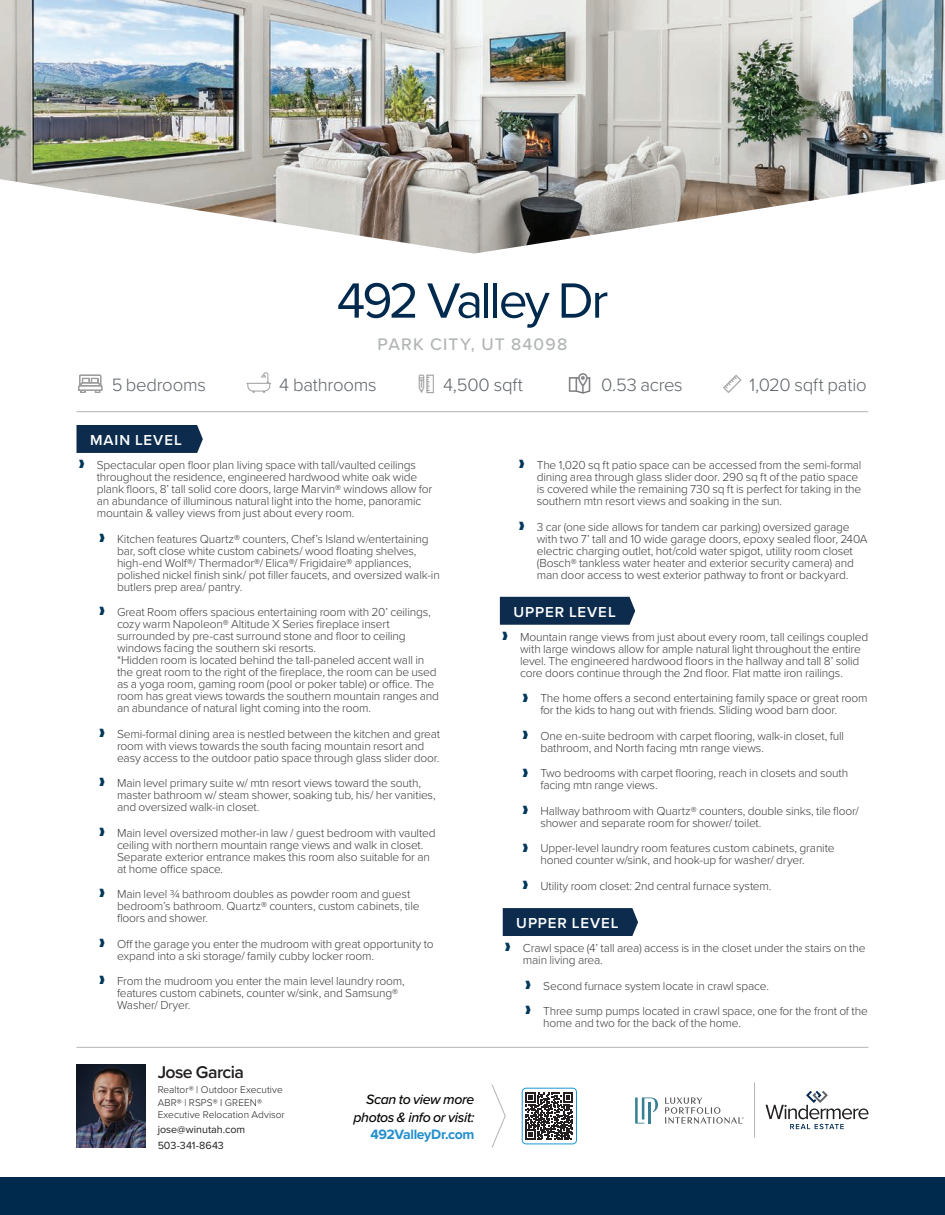
<style>
.page{position:relative;width:945px;height:1215px;background:#fff}
.page>*{position:absolute;margin:0;border:0;box-sizing:border-box;transform-origin:0 0}
.t1{font:51.3px "Proxima Nova";letter-spacing:-.055em;color:#00294e}
.t2{font:300 18.6px "Proxima Nova";letter-spacing:-.015em;color:#5e6367}
.t3{font:600 17.7px "Proxima Nova";letter-spacing:-.035em;color:#231f20}
.t4{font:500 17.4px "Proxima Nova";letter-spacing:.07em;color:#b2b5b6}
.t5{font:600 15px "Proxima Nova";letter-spacing:.065em;color:#fff}
.t6{font:italic 500 14.1px/17.2px "Proxima Nova";letter-spacing:-.025em;color:#040503;text-align:right}
.t7{font:700 14.1px "Proxima Nova";letter-spacing:-.025em;color:#238fcf}
.t8{font:300 12px/12px "Proxima Nova";letter-spacing:-.015em;color:#3e3e3f}
.t9{font:10.8px/15.3px "Proxima Nova";color:#231f20}
.t10{font:300 10.05px/12.3px "Proxima Nova";letter-spacing:.005em;color:#231f20}
.s1{color:#00375a}
</style>
<div class="page">
<img style="left:0;top:0;width:945px;height:179px">
<svg style="left:0;top:179px;width:945px;height:212px"></svg>
<div style="left:0;top:1177px;width:945px;height:38px;background:#00294e"></div>
<hr style="left:76px;top:1047px;width:792px;height:1px;background:#b2b5b6">
<hr style="left:754px;top:1083px;width:1px;height:55px;background:#b2b5b6">
<img style="left:76px;top:1064px;width:69px;height:83px">
<svg style="left:766px;top:1091px;width:102px;height:38px"></svg>
<svg style="left:635px;top:1097px;width:23px;height:27px"></svg>
<hr style="left:649px;top:1102px;width:2px;height:22px;background:#378094">
<svg style="left:665px;top:1097px;width:79px;height:27px"></svg>
<hr style="left:76px;top:411px;width:792px;height:1px;background:#b2b5b6">
<svg style="left:78px;top:375px;width:24px;height:18px"></svg>
<svg style="left:246px;top:372px;width:25px;height:21px"></svg>
<div style="left:76px;top:425px;width:127px;height:28px;background:#0c2b4d"></div>
<div style="left:500px;top:597px;width:135px;height:28px;background:#0c2b4d"></div>
<div style="left:503px;top:908px;width:135px;height:28px;background:#0c2b4d"></div>
<svg style="left:526px;top:1092px;width:47px;height:48px"></svg>
<div style="left:522px;top:1088px;width:55px;height:56px;border:1px solid #1a98d6;border-radius:4px"></div>
<svg style="left:491px;top:1084px;width:15px;height:64px"></svg>
<svg style="left:418px;top:375px;width:16px;height:16px"></svg>
<svg style="left:569px;top:373px;width:21px;height:18px"></svg>
<svg style="left:723px;top:375px;width:19px;height:16px"></svg>
<h1 class="t1" style="left:337px;top:262px;width:273px">492 Valley Dr</h1>
<h3 class="t4" style="left:378px;top:331px;width:191px">PARK CITY, UT 84098</h3>
<h2 class="t2" style="left:112px;top:371px;width:96px">5 bedrooms</h2>
<h2 class="t2" style="left:279px;top:371px;width:99px">4 bathrooms</h2>
<h2 class="t2" style="left:443px;top:371px;width:81px">4,500 sqft</h2>
<h2 class="t2" style="left:601px;top:371px;width:83px">0.53 acres</h2>
<h2 class="t2" style="left:749px;top:371px;width:119px">1,020 sqft patio</h2>
<p class="t5" style="left:90px;top:429px;width:93px">MAIN LEVEL</p>
<p class="t8" style="left:97px;top:459px;width:337px;text-indent:-18px"><span class="s1">❱</span> Spectacular open floor plan living space with tall/vaulted ceilings throughout the residence, engineered hardwood white oak wide plank floors, 8’ tall solid core doors, large Marvin® windows allow for an abundance of illuminous natural light into the home, panoramic mountain &amp; valley views from just about every room.</p>
<p class="t8" style="left:117px;top:532px;width:324px;text-indent:-18px"><span class="s1">❱</span> Kitchen features Quartz® counters, Chef’s Island w/entertaining bar, soft close white custom cabinets/ wood floating shelves, high-end Wolf®/ Thermador®/ Elica®/ Frigidaire® appliances, polished nickel finish sink/ pot filler faucets, and oversized walk-in butlers prep area/ pantry.</p>
<p class="t8" style="left:117px;top:606px;width:324px;text-indent:-18px"><span class="s1">❱</span> Great Room offers spacious entertaining room with 20’ ceilings, cozy warm Napoleon® Altitude X Series fireplace insert surrounded by pre-cast surround stone and floor to ceiling windows facing the southern ski resorts.<br>*Hidden room is located behind the tall-paneled accent wall in the great room to the right of the fireplace, the room can be used as a yoga room, gaming room (pool or poker table) or office. The room has great views towards the southern mountain ranges and an abundance of natural light coming into the room.</p>
<p class="t8" style="left:117px;top:727px;width:325px;text-indent:-18px"><span class="s1">❱</span> Semi-formal dining area is nestled between the kitchen and great room with views towards the south facing mountain resort and easy access to the outdoor patio space through glass slider door.</p>
<p class="t8" style="left:117px;top:777px;width:320px;text-indent:-18px"><span class="s1">❱</span> Main level primary suite w/ mtn resort views toward the south, master bathroom w/ steam shower, soaking tub, his/ her vanities, and oversized walk-in closet.</p>
<p class="t8" style="left:117px;top:826px;width:320px;text-indent:-18px"><span class="s1">❱</span> Main level oversized mother-in law / guest bedroom with vaulted ceiling with northern mountain range views and walk in closet.<br>Separate exterior entrance makes this room also suitable for an at home office space.</p>
<p class="t8" style="left:117px;top:888px;width:304px;text-indent:-18px"><span class="s1">❱</span> Main level ¾ bathroom doubles as powder room and guest bedroom’s bathroom. Quartz® counters, custom cabinets, tile floors and shower.</p>
<p class="t8" style="left:117px;top:937px;width:318px;text-indent:-18px"><span class="s1">❱</span> Off the garage you enter the mudroom with great opportunity to expand into a ski storage/ family cubby locker room.</p>
<p class="t8" style="left:117px;top:975px;width:289px;text-indent:-18px"><span class="s1">❱</span> From the mudroom you enter the main level laundry room, features custom cabinets, counter w/sink, and Samsung®<br>Washer/ Dryer.</p>
<h3 class="t3" style="left:158px;top:1059px;width:88px">Jose Garcia</h3>
<p class="t10" style="left:158px;top:1083px;width:129px">Realtor® | Outdoor Executive<br>ABR® | RSPS® I GREEN®<br>Executive Relocation Advisor</p>
<p class="t9" style="left:158px;top:1122px;width:89px">jose@winutah.com<br>503-341-8643</p>
<p class="t6" style="left:353px;top:1091px;width:123px">Scan to view more photos &amp; info or visit:</p>
<p class="t7" style="left:370px;top:1124px;width:105px">492ValleyDr.com</p>
<p class="t8" style="left:537px;top:459px;width:326px;text-indent:-18px"><span class="s1">❱</span> The 1,020 sq ft patio space can be accessed from the semi-formal dining area through glass slider door. 290 sq ft of the patio space is covered while the remaining 730 sq ft is perfect for taking in the southern mtn resort views and soaking in the sun.</p>
<p class="t8" style="left:537px;top:520px;width:332px;text-indent:-18px"><span class="s1">❱</span> 3 car (one side allows for tandem car parking) oversized garage with two 7’ tall and 10 wide garage doors, epoxy sealed floor, 240A electric charging outlet, hot/cold water spigot, utility room closet (Bosch® tankless water heater and exterior security camera) and man door access to west exterior pathway to front or backyard.</p>
<p class="t5" style="left:513px;top:601px;width:104px">UPPER LEVEL</p>
<p class="t8" style="left:520px;top:630px;width:350px;text-indent:-18px"><span class="s1">❱</span> Mountain range views from just about every room, tall ceilings coupled with large windows allow for ample natural light throughout the entire level. The engineered hardwood floors in the hallway and tall 8’ solid core doors continue through the 2nd floor. Flat matte iron railings.</p>
<p class="t8" style="left:540px;top:692px;width:329px;text-indent:-18px"><span class="s1">❱</span> The home offers a second entertaining family space or great room for the kids to hang out with friends. Sliding wood barn door.</p>
<p class="t8" style="left:540px;top:729px;width:305px;text-indent:-18px"><span class="s1">❱</span> One en-suite bedroom with carpet flooring, walk-in closet, full bathroom, and North facing mtn range views.</p>
<p class="t8" style="left:540px;top:767px;width:309px;text-indent:-18px"><span class="s1">❱</span> Two bedrooms with carpet flooring, reach in closets and south facing mtn range views.</p>
<p class="t8" style="left:540px;top:804px;width:320px;text-indent:-18px"><span class="s1">❱</span> Hallway bathroom with Quartz® counters, double sinks, tile floor/ shower and separate room for shower/ toilet.</p>
<p class="t8" style="left:540px;top:842px;width:296px;text-indent:-18px"><span class="s1">❱</span> Upper-level laundry room features custom cabinets, granite honed counter w/sink, and hook-up for washer/ dryer.</p>
<p class="t8" style="left:522px;top:879px;width:251px"><span class="s1">❱</span> Utility room closet: 2nd central furnace system.</p>
<p class="t5" style="left:516px;top:912px;width:104px">UPPER LEVEL</p>
<p class="t8" style="left:523px;top:942px;width:344px;text-indent:-18px"><span class="s1">❱</span> Crawl space (4’ tall area) access is in the closet under the stairs on the main living area.</p>
<p class="t8" style="left:525px;top:972px;width:344px;line-height:25.5px"><span class="s1">❱</span> Second furnace system locate in crawl space.<br><span class="s1">❱</span> Three sump pumps located in crawl space, one for the front of the</p>
<p class="t8" style="left:543px;top:1017px;width:199px">home and two for the back of the home.</p>
</div>
